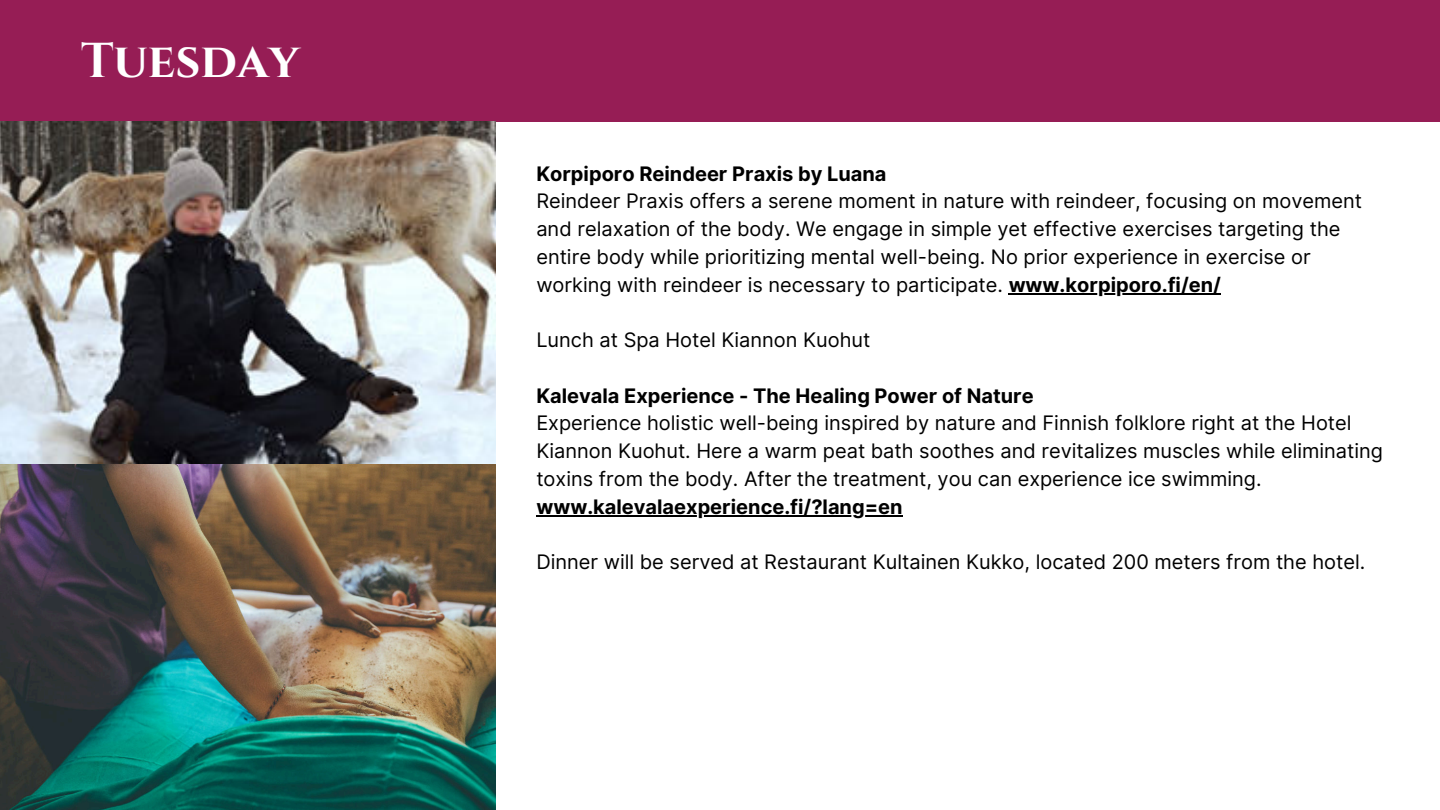
<style>
.page{position:relative;width:1440px;height:810px;background:#fff}
.page>*{position:absolute;margin:0;border:0;box-sizing:border-box;transform-origin:0 0}
.t1{font:700 48.8px "Cinzel";color:#fff}
.t2{font:20px/27.8px "Inter";color:#000}
.t3{font:700 20px "Inter";color:#000}
.s1{font-weight:700}
</style>
<div class="page">
<div style="left:0;top:0;width:1440px;height:122px;background:#961d55"></div>
<img style="left:0;top:122px;width:496px;height:343px">
<img style="left:0;top:465px;width:496px;height:345px">
<hr style="left:1009px;top:293px;width:212px;height:2px;background:#000">
<hr style="left:536px;top:515px;width:367px;height:2px;background:#000">
<h1 class="t1" style="left:81px;top:31px;width:220px">Tuesday</h1>
<p class="t3" style="left:536px;top:159px;width:352px">Korpiporo Reindeer Praxis by Luana</p>
<p class="t2" style="left:536px;top:187px;width:827px">Reindeer Praxis offers a serene moment in nature with reindeer, focusing on movement and relaxation of the body. We engage in simple yet effective exercises targeting the entire body while prioritizing mental well-being. No prior experience in exercise or working with reindeer is necessary to participate. <span class="s1">www.korpiporo.fi/en/</span></p>
<p class="t2" style="left:536px;top:326px;width:336px">Lunch at Spa Hotel Kiannon Kuohut</p>
<p class="t3" style="left:536px;top:381px;width:499px">Kalevala Experience - The Healing Power of Nature</p>
<p class="t2" style="left:536px;top:409px;width:848px">Experience holistic well-being inspired by nature and Finnish folklore right at the Hotel<br>Kiannon Kuohut. Here a warm peat bath soothes and revitalizes muscles while eliminating toxins from the body. After the treatment, you can experience ice swimming.</p>
<p class="t3" style="left:536px;top:492px;width:368px">www.kalevalaexperience.fi/?lang=en</p>
<p class="t2" style="left:536px;top:548px;width:830px">Dinner will be served at Restaurant Kultainen Kukko, located 200 meters from the hotel.</p>
</div>
